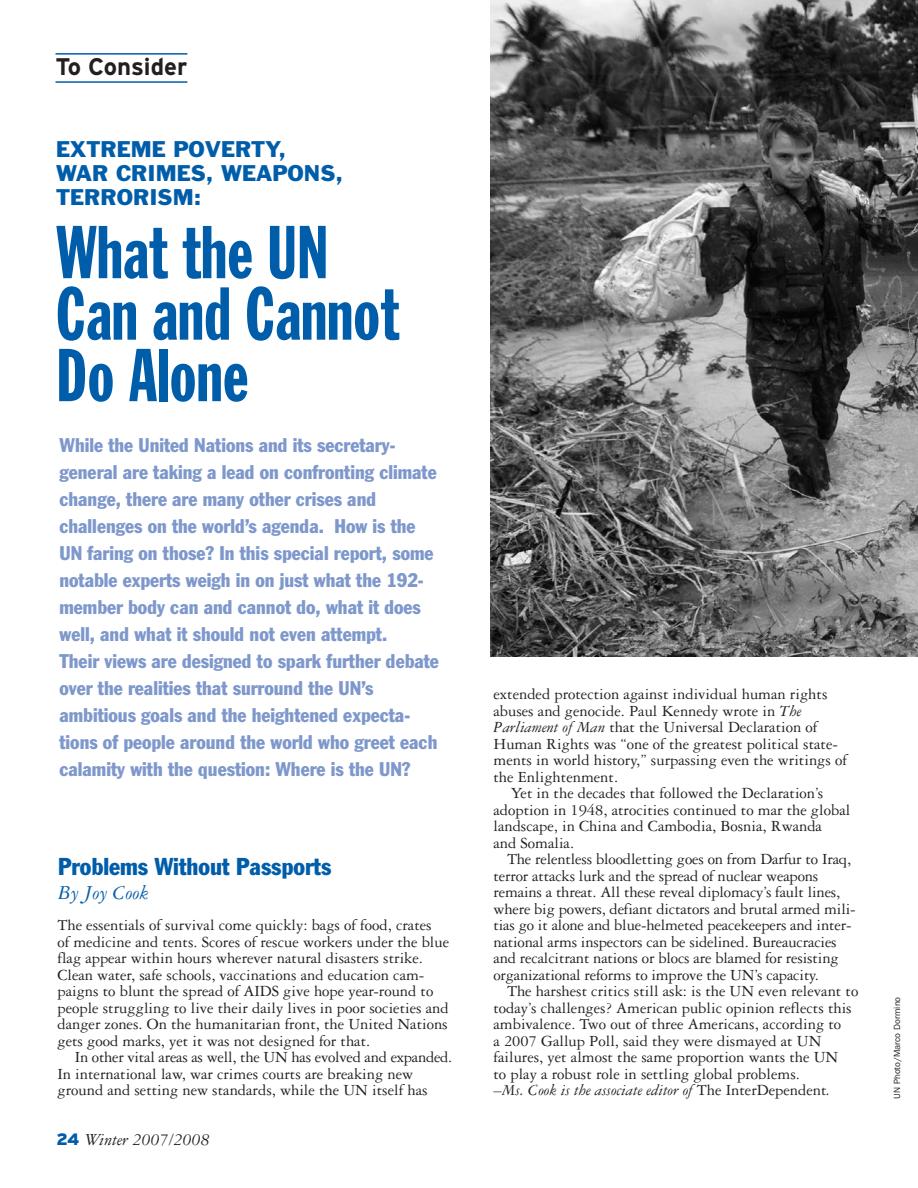
<style>
.page{position:relative;width:918px;height:1188px;background:#fff}
.page>*{position:absolute;margin:0;border:0;box-sizing:border-box;transform-origin:0 0}
.t1{font:73.5px/61.5px "Franklin Gothic Extra Cond";color:#005daa}
.t2{font:condensed 24px "Franklin Gothic";color:#005daa}
.t3{font:700 24px "Interstate";color:#231f20}
.t4{font:21px/24px "Franklin Gothic";color:#005daa}
.t5{font:italic 21px "Garamond Three";color:#005daa}
.t6{font:condensed 19.5px/27px "Franklin Gothic";color:#7e98cc}
.t7{font:italic 18px "Garamond Three";color:#231f20}
.t8{font:16.5px/16.5px "Garamond Three";color:#231f20}
.t9{font:9px "Franklin Gothic";color:#231f20}
.s1{font-family:"Interstate";font-weight:900;font-style:normal;font-size:16.5px;color:#005daa}
.s2{font-style:italic}
</style>
<div class="page">
<hr style="left:56px;top:53px;width:131px;height:2px;background:#005daa">
<hr style="left:56px;top:81px;width:131px;height:2px;background:#005daa">
<img style="left:491px;top:0;width:427px;height:657px">
<h2 class="t3" style="left:56px;top:57px;width:133px">To Consider</h2>
<p class="t4" style="left:56px;top:138px;width:289px">EXTREME POVERTY,<br>WAR CRIMES, WEAPONS,<br>TERRORISM:</p>
<h1 class="t1" style="left:56px;top:227px;width:345px">What the UN<br>Can and Cannot<br>Do Alone</h1>
<p class="t6" style="left:60px;top:433px;width:381px">While the United Nations and its secretary&shy;general are taking a lead on confronting climate change, there are many other crises and challenges on the world’s agenda. How is the UN faring on those? In this special report, some notable experts weigh in on just what the 192- member body can and cannot do, what it does well, and what it should not even attempt.<br>Their views are designed to spark further debate over the realities that surround the UN’s ambitious goals and the heightened expecta&shy;tions of people around the world who greet each calamity with the question: Where is the UN?</p>
<h2 class="t2" style="left:58px;top:858px;width:275px">Problems Without Passports</h2>
<p class="t5" style="left:58px;top:885px;width:92px">By Joy Cook</p>
<p class="t8" style="left:57px;top:919px;width:393px">The essentials of survival come quickly: bags of food, crates<br>of medicine and tents. Scores of rescue workers under the blue flag appear within hours wherever natural disasters strike.<br>Clean water, safe schools, vaccinations and education cam&shy;paigns to blunt the spread of AIDS give hope year-round to people struggling to live their daily lives in poor societies and danger zones. On the humanitarian front, the United Nations gets good marks, yet it was not designed for that.</p>
<p class="t8" style="left:57px;top:1051px;width:396px;text-indent:17px">In other vital areas as well, the UN has evolved and expanded.<br>In international law, war crimes courts are breaking new ground and setting new standards, while the UN itself has</p>
<p class="t7" style="left:57px;top:1133px;width:155px"><span class="s1">24</span> Winter 2007/2008</p>
<p class="t8" style="left:494px;top:687px;width:355px">extended protection against individual human rights abuses and genocide. Paul Kennedy wrote in <span class="s2">The Parliament of Man</span> that the Universal Declaration of Human Rights was “one of the greatest political state&shy;ments in world history,” surpassing even the writings of the Enlightenment.</p>
<p class="t8" style="left:494px;top:786px;width:358px;text-indent:18px">Yet in the decades that followed the Declaration’s adoption in 1948, atrocities continued to mar the global landscape, in China and Cambodia, Bosnia, Rwanda<br>and Somalia.</p>
<p class="t8" style="left:494px;top:852px;width:364px;text-indent:14px">The relentless bloodletting goes on from Darfur to Iraq, terror attacks lurk and the spread of nuclear weapons remains a threat. All these reveal diplomacy’s fault lines, where big powers, defiant dictators and brutal armed mili&shy;tias go it alone and blue-helmeted peacekeepers and inter&shy;national arms inspectors can be sidelined. Bureaucracies and recalcitrant nations or blocs are blamed for resisting organizational reforms to improve the UN’s capacity.</p>
<p class="t8" style="left:494px;top:984px;width:366px;text-indent:14px">The harshest critics still ask: is the UN even relevant to today’s challenges? American public opinion reflects this ambivalence. Two out of three Americans, according to<br>a 2007 Gallup Poll, said they were dismayed at UN failures, yet almost the same proportion wants the UN<br>to play a robust role in settling global problems.<br><span class="s2">–Ms. Cook is the associate editor of</span> The InterDependent<span class="s2">.</span></p>
<p class="t9" style="left:894px;top:1099px;width:103px;rotate:-90deg">UN Photo/Marco Dormino</p>
</div>
